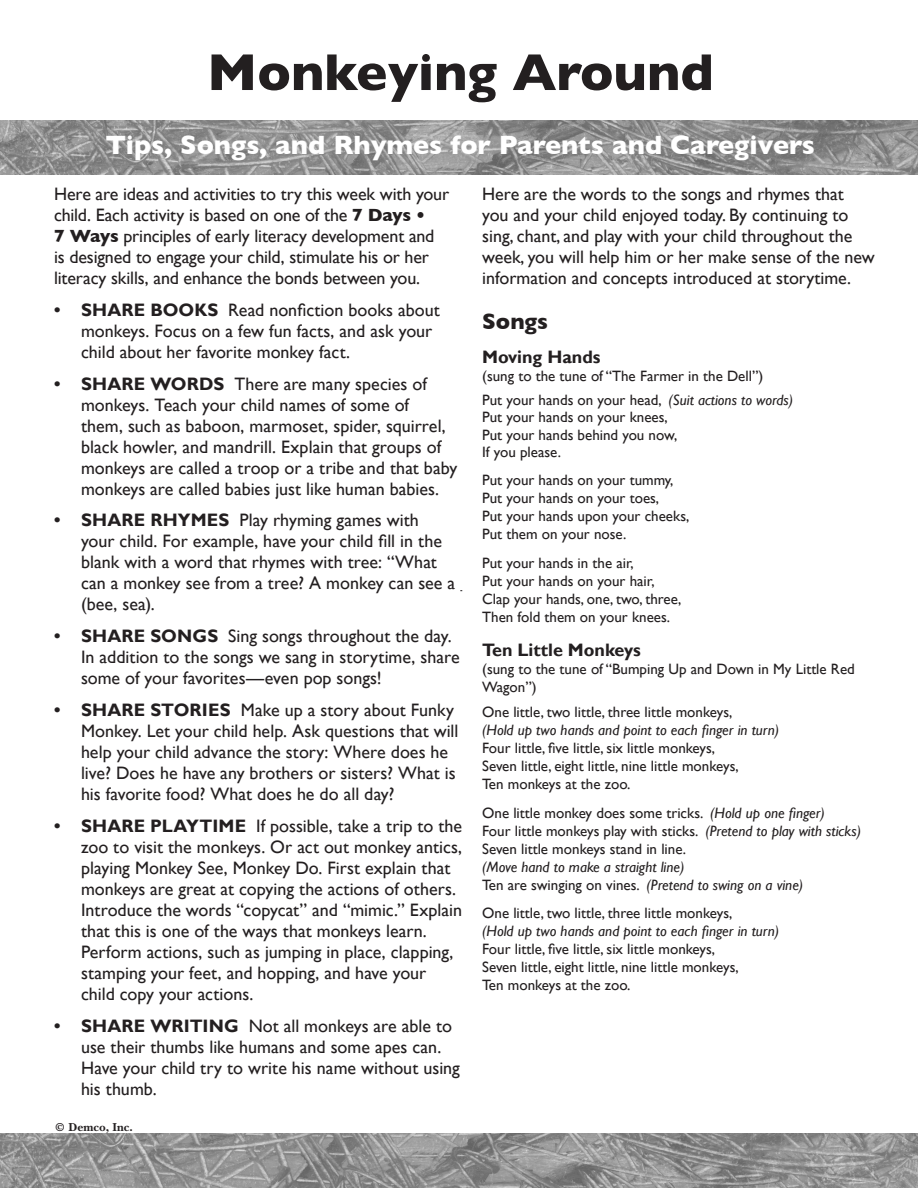
<style>
.page{position:relative;width:918px;height:1188px;background:#fff}
.page>*{position:absolute;margin:0;border:0;box-sizing:border-box;transform-origin:0 0}
.t1{font:700 52.5px "Gill Sans";color:#231f20}
.t2{font:700 27px "Gill Sans";color:#fff}
.Large_Header{font:700 22.5px "Gill Sans";color:#231f20}
.Share_Tip_Info{font:18px/21px "Gill Sans";color:#231f20}
.Song_Body{font:18px/21px "Gill Sans";color:#231f20}
.Song_Title{font:700 18px "Gill Sans";color:#231f20}
.Song_Body-2{font:15px/18px "Gill Sans";color:#231f20}
.Song_Body_1st{font:15px/18px "Gill Sans";color:#231f20}
.Song_Body_1{font:15px/17.2px "Gill Sans";color:#231f20}
.Song_Title-2{font:15px/18px "Gill Sans";color:#231f20}
.ToC_Subhead{font:700 12px "New Baskerville";color:#231f20}
.s1{font-weight:700}
.s2{font-style:italic}
</style>
<div class="page">
<img style="left:0;top:120px;width:918px;height:54px">
<img style="left:0;top:1134px;width:918px;height:54px">
<p class="t1" style="left:207px;top:42px;width:508px">Monkeying Around</p>
<p class="t2" style="left:105px;top:129px;width:711px">Tips, Songs, and Rhymes for Parents and Caregivers</p>
<p class="Song_Body" style="left:54px;top:184px;width:397px">Here are ideas and activities to try this week with your child. Each activity is based on one of the <span class="s1">7 Days •<br>7 Ways</span> principles of early literacy development and is designed to engage your child, stimulate his or her literacy skills, and enhance the bonds between you.</p>
<p class="Share_Tip_Info" style="left:81px;top:300px;width:360px;text-indent:-27px"><span class="s1">• SHARE BOOKS</span> Read nonfiction books about monkeys. Focus on a few fun facts, and ask your child about her favorite monkey fact.</p>
<p class="Share_Tip_Info" style="left:81px;top:373px;width:378px;text-indent:-27px"><span class="s1">• SHARE WORDS</span> There are many species of monkeys. Teach your child names of some of<br>them, such as baboon, marmoset, spider, squirrel, black howler, and mandrill. Explain that groups of monkeys are called a troop or a tribe and that baby monkeys are called babies just like human babies.</p>
<p class="Share_Tip_Info" style="left:81px;top:510px;width:376px;text-indent:-27px"><span class="s1">• SHARE RHYMES</span> Play rhyming games with your child. For example, have your child fill in the blank with a word that rhymes with tree: “What can a monkey see from a tree? A monkey can see a (bee, sea).</p>
<p class="Share_Tip_Info" style="left:81px;top:626px;width:380px;text-indent:-27px"><span class="s1">• SHARE SONGS</span> Sing songs throughout the day.<br>In addition to the songs we sang in storytime, share some of your favorites—even pop songs!</p>
<p class="Share_Tip_Info" style="left:81px;top:700px;width:379px;text-indent:-27px"><span class="s1">• SHARE STORIES</span> Make up a story about Funky Monkey. Let your child help. Ask questions that will help your child advance the story: Where does he live? Does he have any brothers or sisters? What is his favorite food? What does he do all day?</p>
<p class="Share_Tip_Info" style="left:81px;top:816px;width:383px;text-indent:-27px"><span class="s1">• SHARE PLAYTIME</span> If possible, take a trip to the zoo to visit the monkeys. Or act out monkey antics, playing Monkey See, Monkey Do. First explain that monkeys are great at copying the actions of others.<br>Introduce the words “copycat” and “mimic.” Explain that this is one of the ways that monkeys learn.<br>Perform actions, such as jumping in place, clapping, stamping your feet, and hopping, and have your child copy your actions.</p>
<p class="Share_Tip_Info" style="left:81px;top:1015px;width:380px;text-indent:-27px"><span class="s1">• SHARE WRITING</span> Not all monkeys are able to use their thumbs like humans and some apes can.<br>Have your child try to write his name without using his thumb.</p>
<p class="Song_Body" style="left:482px;top:184px;width:394px">Here are the words to the songs and rhymes that<br>you and your child enjoyed today. By continuing to sing, chant, and play with your child throughout the week, you will help him or her make sense of the new information and concepts introduced at storytime.</p>
<p class="Large_Header" style="left:482px;top:308px;width:68px">Songs</p>
<p class="Song_Title" style="left:482px;top:346px;width:120px">Moving Hands</p>
<p class="Song_Title-2" style="left:482px;top:367px;width:283px">(sung to the tune of “The Farmer in the Dell”)</p>
<p class="Song_Body_1" style="left:482px;top:392px;width:313px">Put your hands on your head, <span class="s2">(Suit actions to words)<br></span>Put your hands on your knees,<br>Put your hands behind you now,<br>If you please.</p>
<p class="Song_Body-2" style="left:482px;top:472px;width:209px">Put your hands on your tummy,<br>Put your hands on your toes,<br>Put your hands upon your cheeks,<br>Put them on your nose.</p>
<p class="Song_Body-2" style="left:482px;top:554px;width:201px">Put your hands in the air,<br>Put your hands on your hair,<br>Clap your hands, one, two, three,<br>Then fold them on your knees.</p>
<p class="Song_Title" style="left:482px;top:639px;width:160px">Ten Little Monkeys</p>
<p class="Song_Title-2" style="left:482px;top:661px;width:374px">(sung to the tune of “Bumping Up and Down in My Little Red<br>Wagon”)</p>
<p class="Song_Body_1st" style="left:482px;top:703px;width:298px">One little, two little, three little monkeys,<br><span class="s2">(Hold up two hands and point to each finger in turn)<br></span>Four little, five little, six little monkeys,<br>Seven little, eight little, nine little monkeys,<br>Ten monkeys at the zoo.</p>
<p class="Song_Body-2" style="left:482px;top:804px;width:381px">One little monkey does some tricks. <span class="s2">(Hold up one finger)<br></span>Four little monkeys play with sticks. <span class="s2">(Pretend to play with sticks)<br></span>Seven little monkeys stand in line.<br><span class="s2">(Move hand to make a straight line)<br></span>Ten are swinging on vines. <span class="s2">(Pretend to swing on a vine)</span></p>
<p class="Song_Body-2" style="left:482px;top:904px;width:298px">One little, two little, three little monkeys,<br><span class="s2">(Hold up two hands and point to each finger in turn)<br></span>Four little, five little, six little monkeys,<br>Seven little, eight little, nine little monkeys,<br>Ten monkeys at the zoo.</p>
<p class="ToC_Subhead" style="left:55px;top:1120px;width:79px">© Demco, Inc.</p>
</div>
